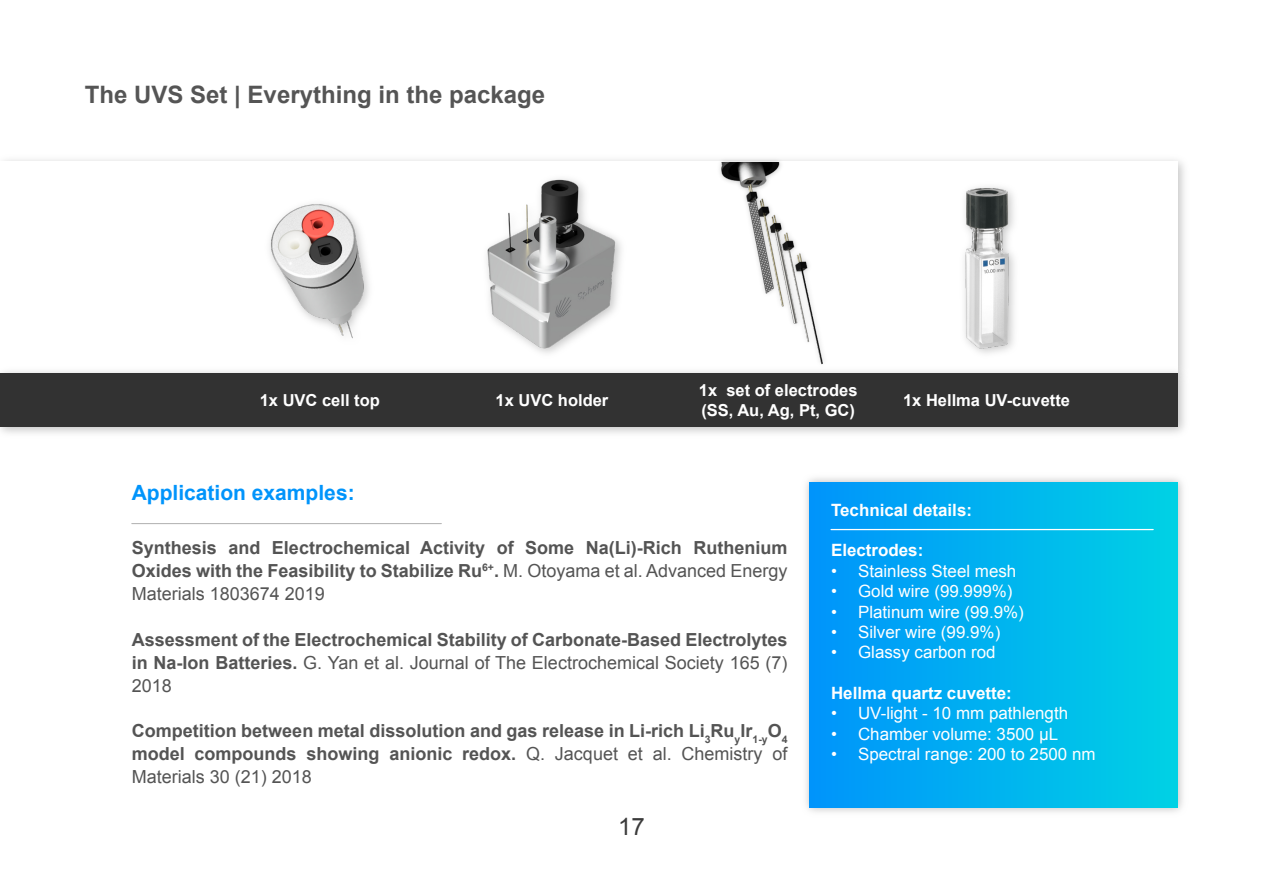
<style>
.page{position:relative;width:1263px;height:893px;background:#fff}
.page>*{position:absolute;margin:0;border:0;box-sizing:border-box;transform-origin:0 0}
.t1{font:700 24px "Arial";color:#555}
.t2{font:24px "Arial";color:#3b3b3b}
.t3{font:700 21px "Arial";color:#0094fb}
.t4{font:700 18px/23px "Arial";color:#545454;text-align:justify}
.t5{font:16.95px "Arial";color:#fff}
.t6{font:700 16.95px "Arial";color:#fff}
.t7{font:700 16.5px/19.8px "Arial";color:#fff}
.s1{font-weight:400}
</style>
<div class="page">
<hr style="left:132px;top:523px;width:309px;height:1px;background:#afafaf">
<img style="left:463px;top:159px;width:178px;height:197px">
<img style="left:267px;top:201px;width:105px;height:139px">
<img style="left:962px;top:185px;width:51px;height:165px">
<img style="left:718px;top:162px;width:108px;height:203px">
<img style="left:0;top:366px;width:1187px;height:68px">
<div style="left:0;top:373px;width:1178px;height:53px;background:#323232"></div>
<img style="left:806px;top:478px;width:377px;height:334px">
<div style="left:810px;top:482px;width:368px;height:326px;background:linear-gradient(to right,#0094fb,#00d1e4)"></div>
<hr style="left:831px;top:529px;width:322px;height:1px;background:#fff">
<h1 class="t1" style="left:85px;top:85px;width:462px">The UVS Set | Everything in the package</h1>
<p class="t7" style="left:699px;top:382px;width:160px">1x set of electrodes (SS, Au, Ag, Pt, GC)</p>
<p class="t7" style="left:260px;top:391px;width:122px">1x UVC cell top</p>
<p class="t7" style="left:496px;top:391px;width:114px">1x UVC holder</p>
<p class="t7" style="left:903px;top:391px;width:168px">1x Hellma UV-cuvette</p>
<p class="t3" style="left:132px;top:485px;width:224px">Application examples:</p>
<p class="t4" style="left:132px;top:538px;width:657px">Synthesis and Electrochemical Activity of Some Na(Li)-Rich Ruthenium Oxides with the Feasibility to Stabilize Ru<sup>6+</sup>. <span class="s1">M. Otoyama et al. Advanced Energy Materials 1803674 2019</span></p>
<p class="t4" style="left:132px;top:629px;width:657px">Assessment of the Electrochemical Stability of Carbonate-Based Electrolytes in Na-Ion Batteries. <span class="s1">G. Yan et al. Journal of The Electrochemical Society 165 (7)<br>2018</span></p>
<p class="t4" style="left:132px;top:721px;width:657px">Competition between metal dissolution and gas release in Li-rich Li<sub>3</sub>Ru<sub>y</sub>Ir<sub>1-y</sub>O<sub>4 </sub>model compounds showing anionic redox. <span class="s1">Q. Jacquet et al. Chemistry of Materials 30 (21) 2018</span></p>
<h1 class="t2" style="left:618px;top:818px;width:28px">17</h1>
<p class="t6" style="left:831px;top:504px;width:142px">Technical details:</p>
<p class="t6" style="left:831px;top:544px;width:94px">Electrodes:</p>
<p class="t5" style="left:831px;top:564px;width:187px">• Stainless Steel mesh</p>
<p class="t5" style="left:831px;top:585px;width:183px">• Gold wire (99.999%)</p>
<p class="t5" style="left:831px;top:605px;width:194px">• Platinum wire (99.9%)</p>
<p class="t5" style="left:831px;top:625px;width:171px">• Silver wire (99.9%)</p>
<p class="t5" style="left:831px;top:646px;width:166px">• Glassy carbon rod</p>
<p class="t6" style="left:831px;top:686px;width:182px">Hellma quartz cuvette:</p>
<p class="t5" style="left:831px;top:707px;width:239px">• UV-light - 10 mm pathlength</p>
<p class="t5" style="left:831px;top:727px;width:229px">• Chamber volume: 3500 µL</p>
<p class="t5" style="left:831px;top:747px;width:266px">• Spectral range: 200 to 2500 nm</p>
</div>
